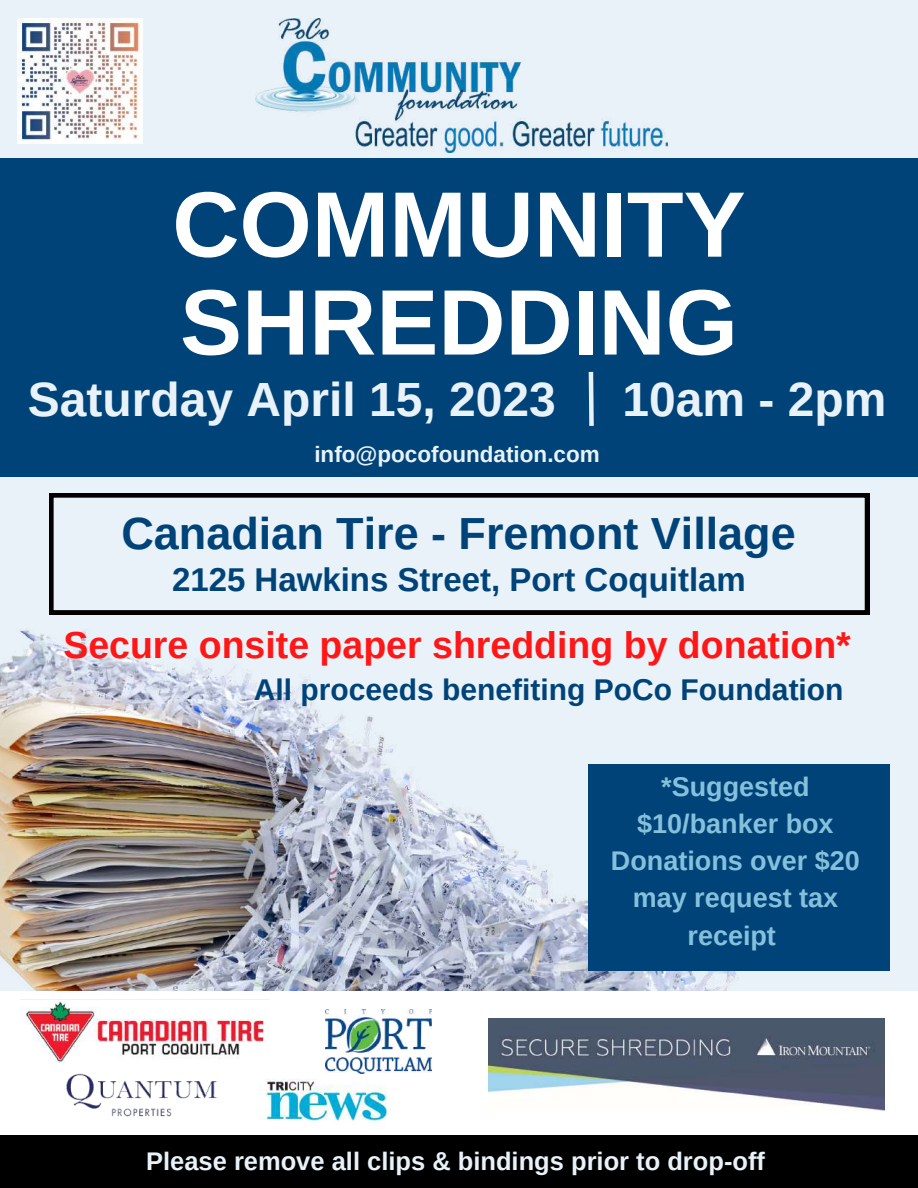
<style>
.page{position:relative;width:918px;height:1188px;background:#e8f2f8}
.page>*{position:absolute;margin:0;border:0;box-sizing:border-box;transform-origin:0 0}
.t1{font:700 93px/97.8px "Arimo";color:#fff}
.t2{font:700 48px "Arimo";color:#e8f2f8}
.t3{font:700 45px "Arimo";color:#004379}
.t4{font:700 37.5px "Arimo";color:#ff1616}
.t5{font:700 33px "Arimo";color:#004379}
.t6{font:700 30px "Arimo";color:#004379}
.t7{font:700 27px/37.2px "Arimo";color:#86c0db;text-align:center}
.t8{font:700 25.5px "Arimo";color:#e8f2f8}
.t9{font:700 22.5px "Arimo";color:#e8f2f8}
</style>
<div class="page">
<img style="left:0;top:630px;width:739px;height:361px">
<img style="left:256px;top:19px;width:412px;height:134px">
<div style="left:0;top:991px;width:918px;height:171px;background:#fff"></div>
<div style="left:0;top:158px;width:918px;height:318px;background:#004379"></div>
<svg style="left:588px;top:371px;width:6px;height:55px"></svg>
<svg style="left:49px;top:493px;width:820px;height:122px"></svg>
<div style="left:589px;top:765px;width:301px;height:205px;background:#004379"></div>
<img style="left:21px;top:999px;width:247px;height:62px">
<img style="left:259px;top:1079px;width:128px;height:46px">
<div style="left:0;top:1135px;width:918px;height:53px;background:#000"></div>
<img style="left:326px;top:1009px;width:105px;height:64px">
<img style="left:489px;top:1018px;width:396px;height:93px">
<img style="left:56px;top:1056px;width:174px;height:61px">
<img style="left:18px;top:19px;width:125px;height:125px">
<h1 class="t1" style="left:172px;top:176px;width:575px">COMMUNITY<br>SHREDDING</h1>
<h2 class="t2" style="left:28px;top:372px;width:530px">Saturday April 15, 2023</h2>
<h2 class="t2" style="left:622px;top:372px;width:266px">10am - 2pm</h2>
<p class="t9" style="left:314px;top:441px;width:287px">info@pocofoundation.com</p>
<h3 class="t3" style="left:121px;top:508px;width:676px">Canadian Tire - Fremont Village</h3>
<p class="t5" style="left:172px;top:561px;width:575px">2125 Hawkins Street, Port Coquitlam</p>
<h3 class="t4" style="left:63px;top:624px;width:789px">Secure onsite paper shredding by donation*</h3>
<p class="t6" style="left:254px;top:673px;width:591px">All proceeds benefiting PoCo Foundation</p>
<p class="t7" style="left:611px;top:768px;width:250px">*Suggested $10/banker box<br>Donations over $20 may request tax receipt</p>
<p class="t8" style="left:146px;top:1147px;width:620px">Please remove all clips &amp; bindings prior to drop-off</p>
</div>
